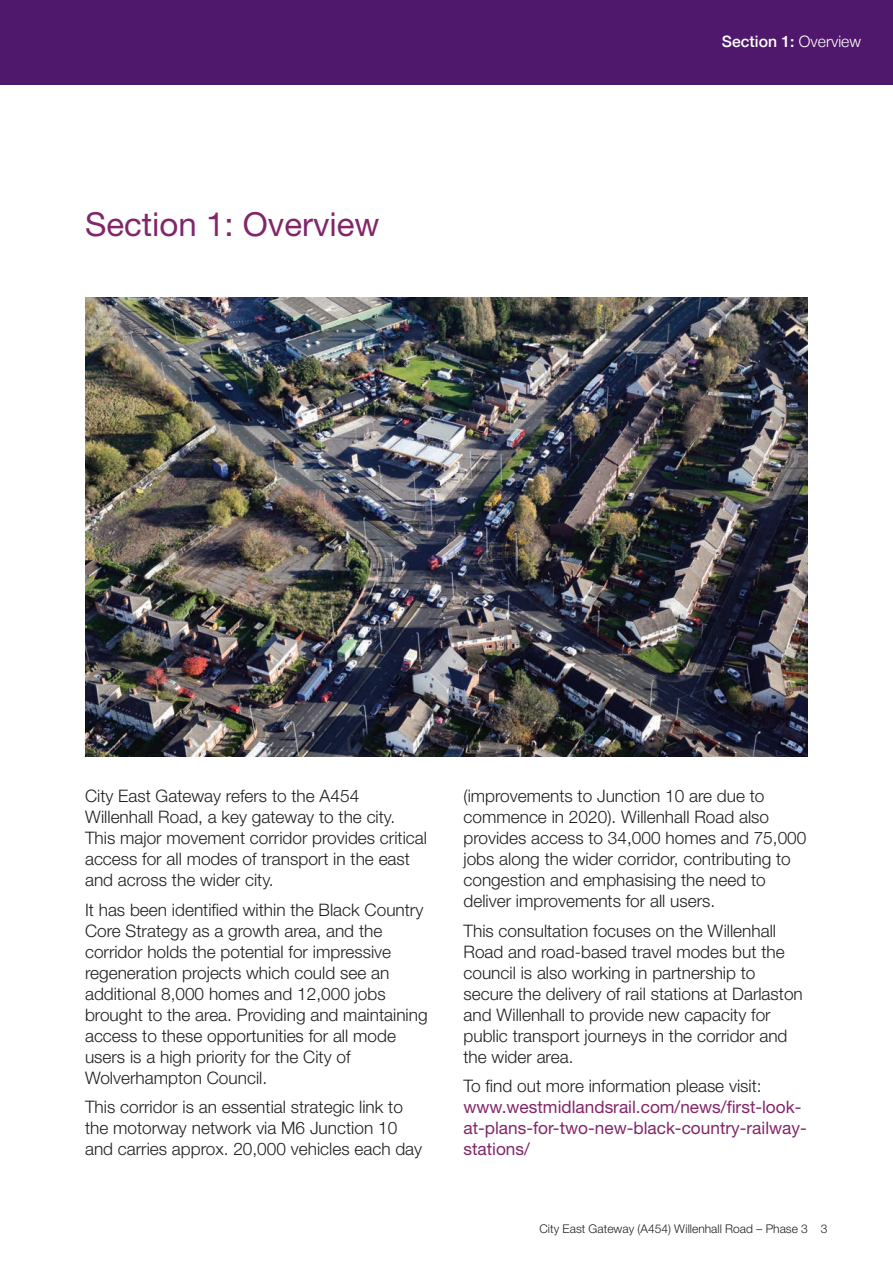
<style>
.page{position:relative;width:893px;height:1263px;background:#fff}
.page>*{position:absolute;margin:0;border:0;box-sizing:border-box;transform-origin:0 0}
.t1{font:33px "Helvetica Neue LT Std";color:#82266a}
.t2{font:300 17.25px/21px "Helvetica Neue LT Std";color:#231f20}
.t3{font:17.25px/21px "Helvetica Neue LT Std";color:#82266a}
.t4{font:500 15.75px "Helvetica Neue";color:#fff}
.t5{font:300 12px "Helvetica Neue LT Std";color:#231f20}
.s1{font-weight:300}
</style>
<div class="page">
<div style="left:0;top:0;width:893px;height:85px;background:#50186c"></div>
<img style="left:85px;top:298px;width:723px;height:459px">
<h1 class="t1" style="left:85px;top:213px;width:296px">Section 1: Overview</h1>
<p class="t4" style="left:722px;top:32px;width:141px">Section 1: <span class="s1">Overview</span></p>
<p class="t2" style="left:85px;top:787px;width:343px">City East Gateway refers to the A454<br>Willenhall Road, a key gateway to the city.<br>This major movement corridor provides critical access for all modes of transport in the east and across the wider city.</p>
<p class="t2" style="left:85px;top:901px;width:344px">It has been identified within the Black Country Core Strategy as a growth area, and the corridor holds the potential for impressive regeneration projects which could see an additional 8,000 homes and 12,000 jobs brought to the area. Providing and maintaining access to these opportunities for all mode users is a high priority for the City of Wolverhampton Council.</p>
<p class="t2" style="left:85px;top:1098px;width:339px">This corridor is an essential strategic link to the motorway network via M6 Junction 10 and carries approx. 20,000 vehicles each day</p>
<p class="t2" style="left:463px;top:787px;width:344px">(improvements to Junction 10 are due to commence in 2020). Willenhall Road also provides access to 34,000 homes and 75,000 jobs along the wider corridor, contributing to congestion and emphasising the need to deliver improvements for all users.</p>
<p class="t2" style="left:463px;top:922px;width:341px">This consultation focuses on the Willenhall Road and road-based travel modes but the council is also working in partnership to secure the delivery of rail stations at Darlaston and Willenhall to provide new capacity for public transport journeys in the corridor and the wider area.</p>
<p class="t2" style="left:463px;top:1077px;width:300px">To find out more information please visit:</p>
<p class="t3" style="left:463px;top:1098px;width:345px">www.westmidlandsrail.com/news/first-look&shy;at-plans-for-two-new-black-country-railway&shy;stations/</p>
<p class="t5" style="left:539px;top:1225px;width:289px">City East Gateway (A454) Willenhall Road – Phase 3 3</p>
</div>
